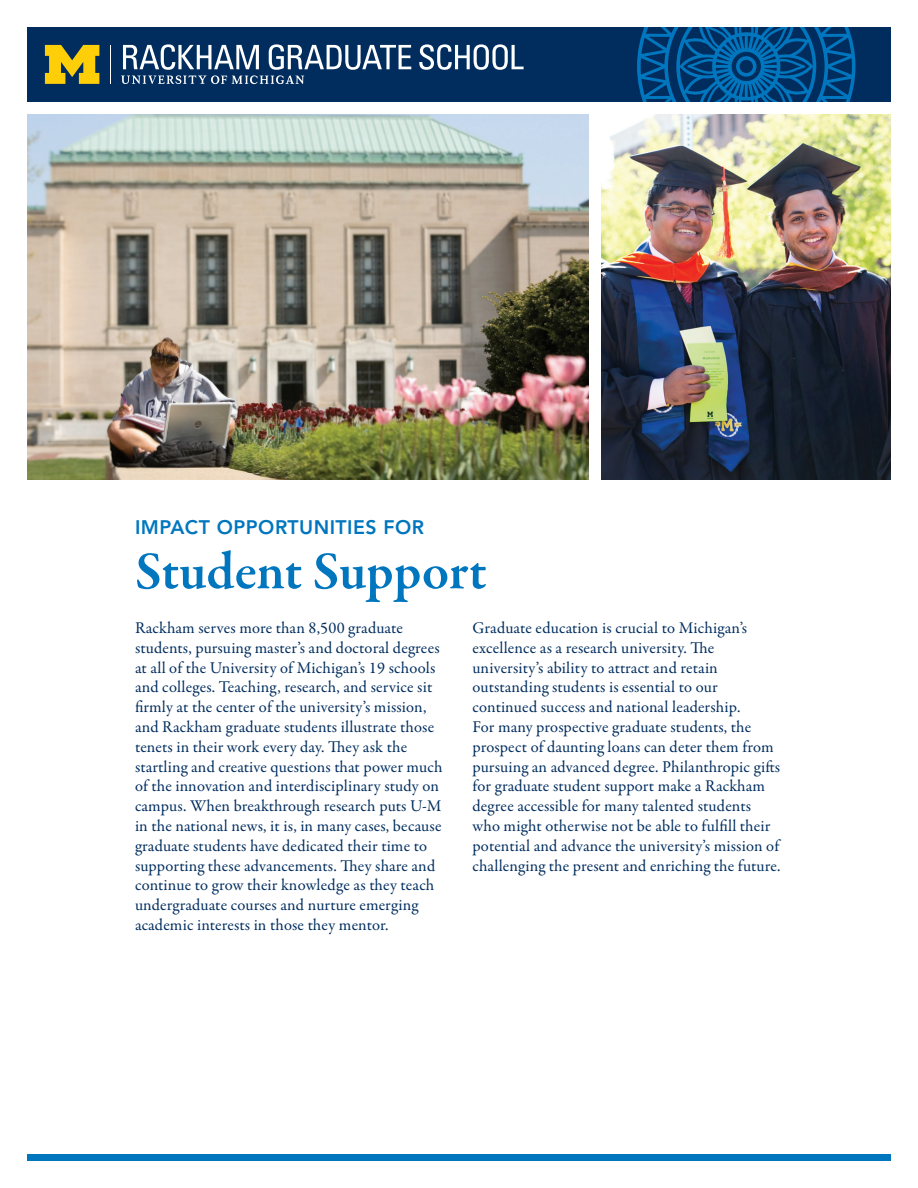
<style>
.page{position:relative;width:918px;height:1188px;background:#fff}
.page>*{position:absolute;margin:0;border:0;box-sizing:border-box;transform-origin:0 0}
.t1{font:600 54px "Garamond Premr Pro";letter-spacing:-.005em;color:#0076be}
.t2{font:800 19.5px "Avenir LT Std";letter-spacing:.025em;color:#0076be}
.t3{font:16.5px/19.8px "Garamond Premr Pro";letter-spacing:.01em;color:#002d5e}
</style>
<div class="page">
<img style="left:27px;top:114px;width:562px;height:366px">
<img style="left:602px;top:114px;width:289px;height:366px">
<div style="left:27px;top:27px;width:864px;height:75px;background:#002d5e"></div>
<svg style="left:419px;top:44px;width:105px;height:26px"></svg>
<hr style="left:110px;top:45px;width:1px;height:39px;background:#fff">
<svg style="left:45px;top:45px;width:54px;height:39px"></svg>
<svg style="left:121px;top:44px;width:290px;height:40px"></svg>
<div style="left:27px;top:1155px;width:864px;height:6px;background:#0076be"></div>
<svg style="left:637px;top:27px;width:218px;height:75px"></svg>
<p class="t2" style="left:135px;top:516px;width:291px">IMPACT OPPORTUNITIES FOR</p>
<p class="t1" style="left:135px;top:538px;width:353px">Student Support</p>
<p class="t3" style="left:135px;top:618px;width:309px">Rackham serves more than 8,500 graduate students, pursuing master’s and doctoral degrees at all of the University of Michigan’s 19 schools and colleges. Teaching, research, and service sit firmly at the center of the university’s mission, and Rackham graduate students illustrate those tenets in their work every day. They ask the startling and creative questions that power much of the innovation and interdisciplinary study on campus. When breakthrough research puts U-M in the national news, it is, in many cases, because graduate students have dedicated their time to supporting these advancements. They share and continue to grow their knowledge as they teach undergraduate courses and nurture emerging academic interests in those they mentor.</p>
<p class="t3" style="left:472px;top:618px;width:309px">Graduate education is crucial to Michigan’s excellence as a research university. The university’s ability to attract and retain outstanding students is essential to our continued success and national leadership.<br>For many prospective graduate students, the prospect of daunting loans can deter them from pursuing an advanced degree. Philanthropic gifts for graduate student support make a Rackham degree accessible for many talented students who might otherwise not be able to fulfill their potential and advance the university’s mission of challenging the present and enriching the future.</p>
</div>
